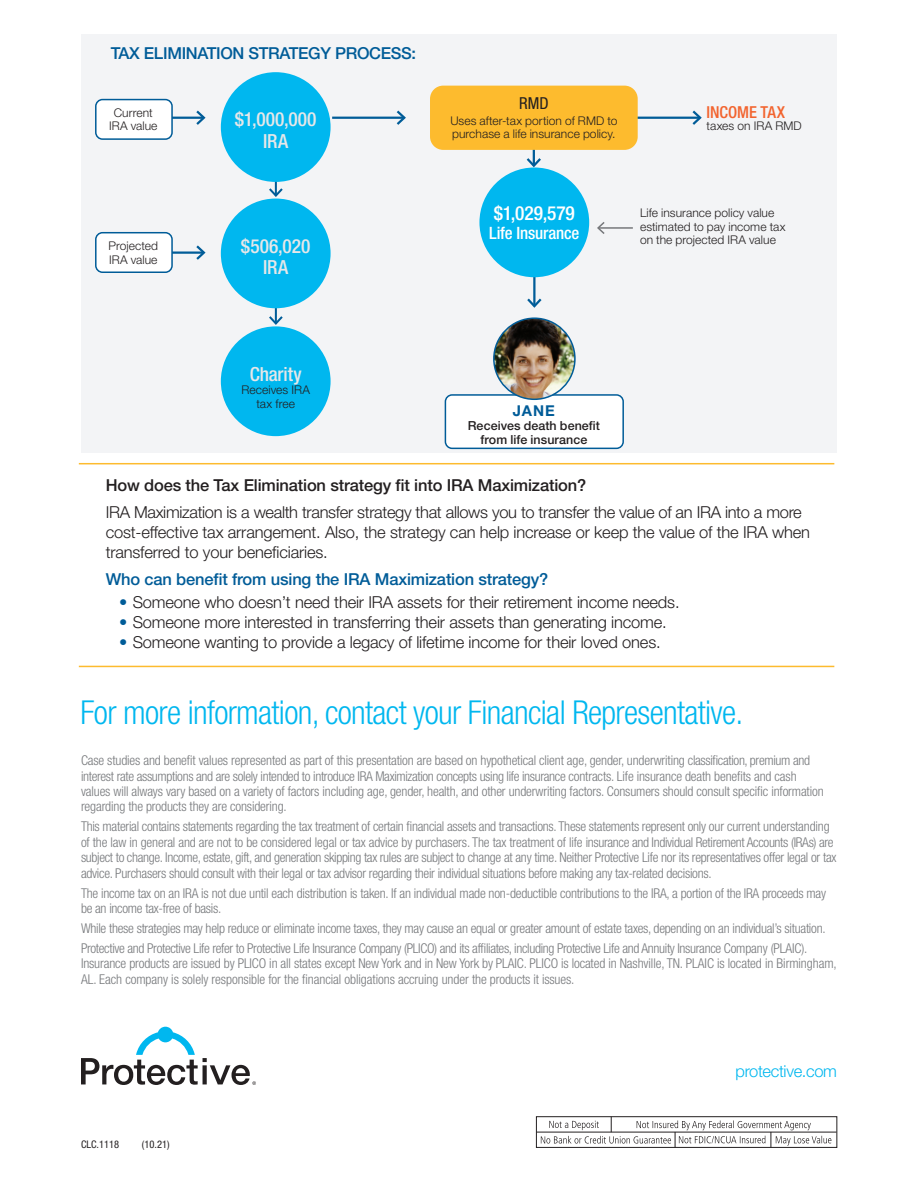
<style>
.page{position:relative;width:918px;height:1188px;background:#fff}
.page>*{position:absolute;margin:0;border:0;box-sizing:border-box;transform-origin:0 0}
.t1{font:300 condensed 33px "Helvetica Neue LT Std";letter-spacing:-.02em;color:#00b7ef}
.t2{font:500 condensed 19.5px/21.9px "Helvetica Neue LT Std";color:#e6e7e9;text-align:center}
.t3{font:500 condensed 19.5px "Helvetica Neue LT Std";letter-spacing:-.005em;color:#fff}
.t4{font:500 condensed 16.95px "Helvetica Neue LT Std";letter-spacing:-.01em;color:#fff}
.t5{font:300 16.5px/20.2px "Helvetica Neue LT Std";letter-spacing:-.01em;color:#231f20}
.t6{font:500 16.5px "Helvetica Neue LT Std";letter-spacing:-.01em;color:#005c98}
.t7{font:500 16.5px "Helvetica Neue LT Std";letter-spacing:-.01em;color:#231f20}
.t8{font:300 16.5px "Helvetica Neue LT Std";letter-spacing:-.02em;color:#00b7ef}
.t9{font:500 condensed 16.5px "Helvetica Neue LT Std";letter-spacing:-.005em;color:#f2642f}
.t10{font:condensed 16.5px "Helvetica Neue LT Std";color:#231f20}
.t11{font:700 15px "Helvetica Neue LT Std";color:#005c98}
.t12{font:300 condensed 13.5px/15.5px "Helvetica Neue LT Std";letter-spacing:-.02em;color:#76787b}
.t13{font:500 12.45px/13.6px "Helvetica Neue LT Std";letter-spacing:.005em;color:#231f20;text-align:center}
.t14{font:300 12px/13.5px "Helvetica Neue LT Std";letter-spacing:.005em;color:#231f20}
.t15{font:condensed 10.5px "Helvetica Neue LT Std";color:#231f20}
.s1{color:#005c98}
</style>
<div class="page">
<div style="left:536px;top:1117px;width:301px;height:31px;border:1px solid #231f20"></div>
<hr style="left:536px;top:1132px;width:301px;height:1px;background:#231f20">
<svg style="left:541px;top:1117px;width:290px;height:30px"></svg>
<hr style="left:79px;top:463px;width:755px;height:1px;background:#fdbb2e">
<hr style="left:79px;top:666px;width:755px;height:1px;background:#fdbb2e">
<svg style="left:81px;top:1027px;width:175px;height:58px"></svg>
<div style="left:82px;top:34px;width:755px;height:419px;background:#f3f4f6"></div>
<hr style="left:628px;top:117px;width:72px;height:2px;background:#005c98">
<svg style="left:690px;top:110px;width:12px;height:15px"></svg>
<hr style="left:533px;top:234px;width:3px;height:72px;background:#005c98">
<svg style="left:527px;top:296px;width:15px;height:12px"></svg>
<hr style="left:533px;top:94px;width:2px;height:72px;background:#005c98">
<svg style="left:526px;top:156px;width:15px;height:11px"></svg>
<hr style="left:275px;top:131px;width:2px;height:65px;background:#005c98">
<svg style="left:269px;top:186px;width:14px;height:13px"></svg>
<hr style="left:275px;top:259px;width:2px;height:64px;background:#005c98">
<svg style="left:269px;top:314px;width:14px;height:11px"></svg>
<div style="left:430px;top:86px;width:208px;height:64px;background:#fdbb2e;border-radius:13px"></div>
<hr style="left:332px;top:117px;width:72px;height:2px;background:#005c98">
<svg style="left:394px;top:110px;width:12px;height:15px"></svg>
<hr style="left:132px;top:117px;width:72px;height:2px;background:#005c98">
<svg style="left:194px;top:110px;width:12px;height:15px"></svg>
<hr style="left:132px;top:251px;width:72px;height:3px;background:#005c98">
<svg style="left:194px;top:245px;width:12px;height:15px"></svg>
<hr style="left:598px;top:227px;width:35px;height:2px;background:#76787b">
<svg style="left:597px;top:222px;width:9px;height:12px"></svg>
<div style="left:96px;top:100px;width:76px;height:39px;background:#fff;border-radius:7px"></div>
<div style="left:95px;top:99px;width:78px;height:41px;border:2px solid #005c98;border-radius:7px"></div>
<div style="left:96px;top:233px;width:76px;height:39px;background:#fff;border-radius:7px"></div>
<div style="left:95px;top:232px;width:78px;height:41px;border:2px solid #005c98;border-radius:7px"></div>
<div style="left:479px;top:167px;width:110px;height:110px;background:#00b7ef;border-radius:50%"></div>
<div style="left:221px;top:72px;width:110px;height:110px;background:#00b7ef;border-radius:50%"></div>
<div style="left:221px;top:199px;width:110px;height:109px;background:#00b7ef;border-radius:50%"></div>
<div style="left:221px;top:326px;width:110px;height:110px;background:#00b7ef;border-radius:50%"></div>
<div style="left:445px;top:395px;width:178px;height:53px;background:#fff;border-radius:7px"></div>
<div style="left:445px;top:394px;width:179px;height:55px;border:2px solid #005c98;border-radius:7px"></div>
<img style="left:494px;top:318px;width:81px;height:81px;border-radius:41px">
<div style="left:493px;top:317px;width:83px;height:83px;border:2px solid #005c98;border-radius:50%"></div>
<p class="t6" style="left:111px;top:43px;width:307px">TAX ELIMINATION STRATEGY PROCESS:</p>
<p class="t14" style="left:109px;top:106px;width:50px;text-align:center">Current<br>IRA value</p>
<p class="t14" style="left:109px;top:239px;width:51px">Projected<br>IRA value</p>
<h2 class="t2" style="left:235px;top:108px;width:83px">$1,000,000<br>IRA</h2>
<h2 class="t2" style="left:241px;top:235px;width:71px">$506,020<br>IRA</h2>
<p class="t10" style="left:519px;top:93px;width:31px">RMD</p>
<p class="t14" style="left:450px;top:114px;width:169px">Uses after-tax portion of RMD to purchase a life insurance policy.</p>
<p class="t9" style="left:706px;top:103px;width:80px">INCOME TAX</p>
<p class="t14" style="left:706px;top:119px;width:97px">taxes on IRA RMD</p>
<h2 class="t3" style="left:494px;top:201px;width:83px">$1,029,579</h2>
<p class="t4" style="left:489px;top:223px;width:92px">Life Insurance</p>
<p class="t14" style="left:640px;top:206px;width:147px">Life insurance policy value estimated to pay income tax on the projected IRA value</p>
<h2 class="t2" style="left:250px;top:362px;width:53px">Charity</h2>
<p class="t14" style="left:241px;top:383px;width:70px;text-align:center">Receives IRA tax free</p>
<p class="t11" style="left:513px;top:402px;width:43px">JANE</p>
<p class="t13" style="left:468px;top:419px;width:134px">Receives death benefit from life insurance</p>
<p class="t7" style="left:106px;top:475px;width:482px">How does the Tax Elimination strategy fit into IRA Maximization?</p>
<p class="t5" style="left:106px;top:502px;width:706px">IRA Maximization is a wealth transfer strategy that allows you to transfer the value of an IRA into a more cost-effective tax arrangement. Also, the strategy can help increase or keep the value of the IRA when transferred to your beneficiaries.</p>
<p class="t6" style="left:106px;top:570px;width:444px">Who can benefit from using the IRA Maximization strategy?</p>
<p class="t5" style="left:119px;top:591px;width:562px"><span class="s1">•</span> Someone who doesn’t need their IRA assets for their retirement income needs.</p>
<p class="t5" style="left:119px;top:612px;width:549px"><span class="s1">•</span> Someone more interested in transferring their assets than generating income.</p>
<p class="t5" style="left:119px;top:632px;width:543px"><span class="s1">•</span> Someone wanting to provide a legacy of lifetime income for their loved ones.</p>
<h1 class="t1" style="left:81px;top:694px;width:664px">For more information, contact your Financial Representative.</h1>
<p class="t12" style="left:81px;top:753px;width:744px">Case studies and benefit values represented as part of this presentation are based on hypothetical client age, gender, underwriting classification, premium and interest rate assumptions and are solely intended to introduce IRA Maximization concepts using life insurance contracts. Life insurance death benefits and cash values will always vary based on a variety of factors including age, gender, health, and other underwriting factors. Consumers should consult specific information regarding the products they are considering.</p>
<p class="t12" style="left:81px;top:819px;width:757px">This material contains statements regarding the tax treatment of certain financial assets and transactions. These statements represent only our current understanding of the law in general and are not to be considered legal or tax advice by purchasers. The tax treatment of life insurance and Individual Retirement Accounts (IRAs) are subject to change. Income, estate, gift, and generation skipping tax rules are subject to change at any time. Neither Protective Life nor its representatives offer legal or tax advice. Purchasers should consult with their legal or tax advisor regarding their individual situations before making any tax-related decisions.</p>
<p class="t12" style="left:81px;top:885px;width:747px">The income tax on an IRA is not due until each distribution is taken. If an individual made non-deductible contributions to the IRA, a portion of the IRA proceeds may be an income tax-free of basis.</p>
<p class="t12" style="left:81px;top:918px;width:746px;line-height:20px">While these strategies may help reduce or eliminate income taxes, they may cause an equal or greater amount of estate taxes, depending on an individual’s situation.<br>Protective and Protective Life refer to Protective Life Insurance Company (PLICO) and its affiliates, including Protective Life and Annuity Insurance Company (PLAIC).</p>
<p class="t12" style="left:81px;top:956px;width:757px">Insurance products are issued by PLICO in all states except New York and in New York by PLAIC. PLICO is located in Nashville, TN. PLAIC is located in Birmingham,<br>AL. Each company is solely responsible for the financial obligations accruing under the products it issues.</p>
<p class="t15" style="left:81px;top:1138px;width:40px">CLC.1118</p>
<p class="t15" style="left:142px;top:1138px;width:29px">(10.21)</p>
<p class="t8" style="left:736px;top:1061px;width:103px">protective.com</p>
</div>
